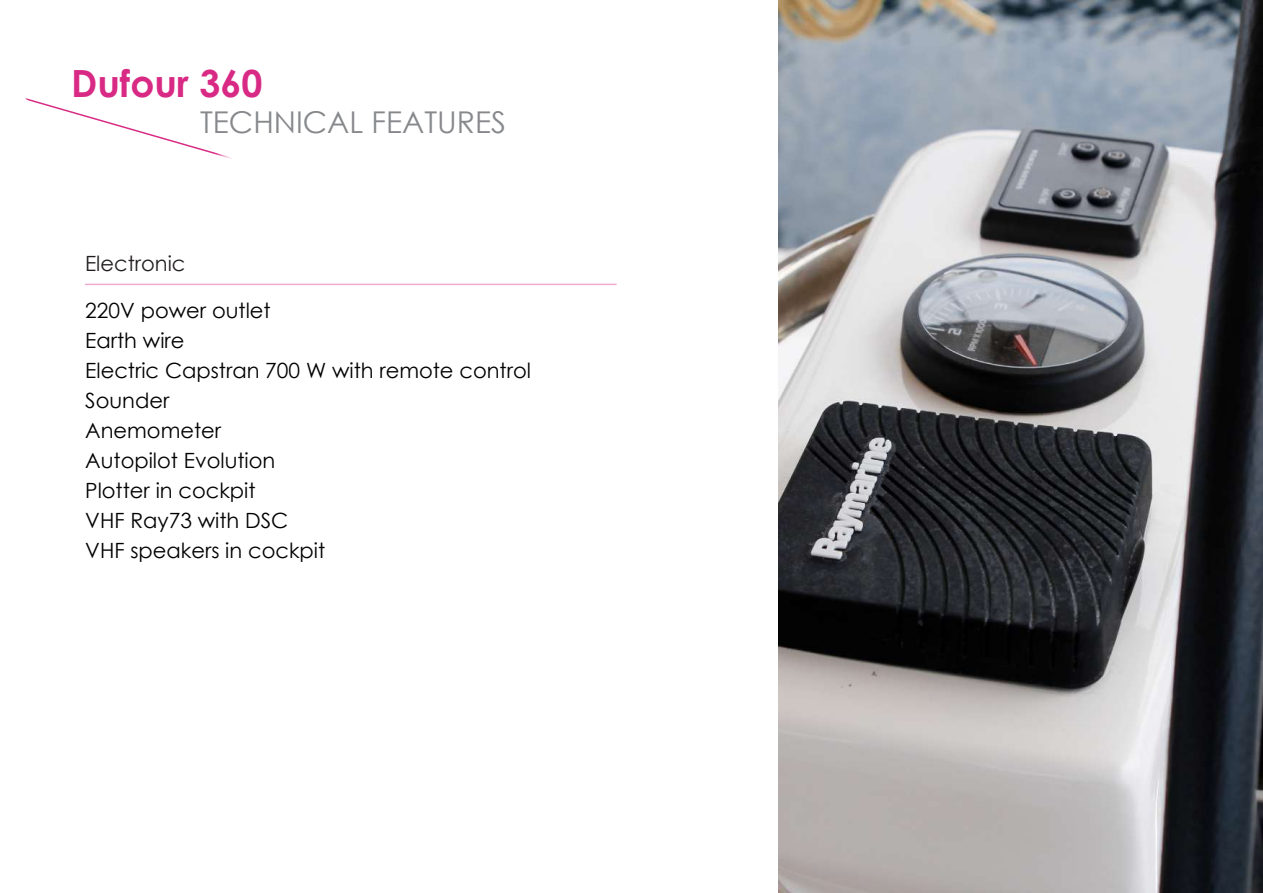
<style>
.page{position:relative;width:1263px;height:893px;background:#fff}
.page>*{position:absolute;margin:0;border:0;box-sizing:border-box;transform-origin:0 0}
.t1{font:700 37.5px "Century Gothic";color:#d82a84}
.t2{font:30px "Century Gothic";color:#86888b}
.t3{font:21px/30px "Century Gothic";color:#000001}
.t4{font:21px "Century Gothic";color:#231f20}
</style>
<div class="page">
<img style="left:778px;top:0;width:485px;height:893px">
<svg style="left:25px;top:98px;width:207px;height:61px"></svg>
<hr style="left:85px;top:284px;width:532px;height:1px;background:#d82a84">
<h1 class="t1" style="left:71px;top:54px;width:193px">Dufour 360</h1>
<h2 class="t2" style="left:200px;top:101px;width:307px">TECHNICAL FEATURES</h2>
<p class="t4" style="left:85px;top:249px;width:102px">Electronic</p>
<p class="t3" style="left:85px;top:295px;width:447px">220V power outlet<br>Earth wire<br>Electric Capstran 700 W with remote control<br>Sounder<br>Anemometer<br>Autopilot Evolution<br>Plotter in cockpit<br>VHF Ray73 with DSC<br>VHF speakers in cockpit</p>
</div>
